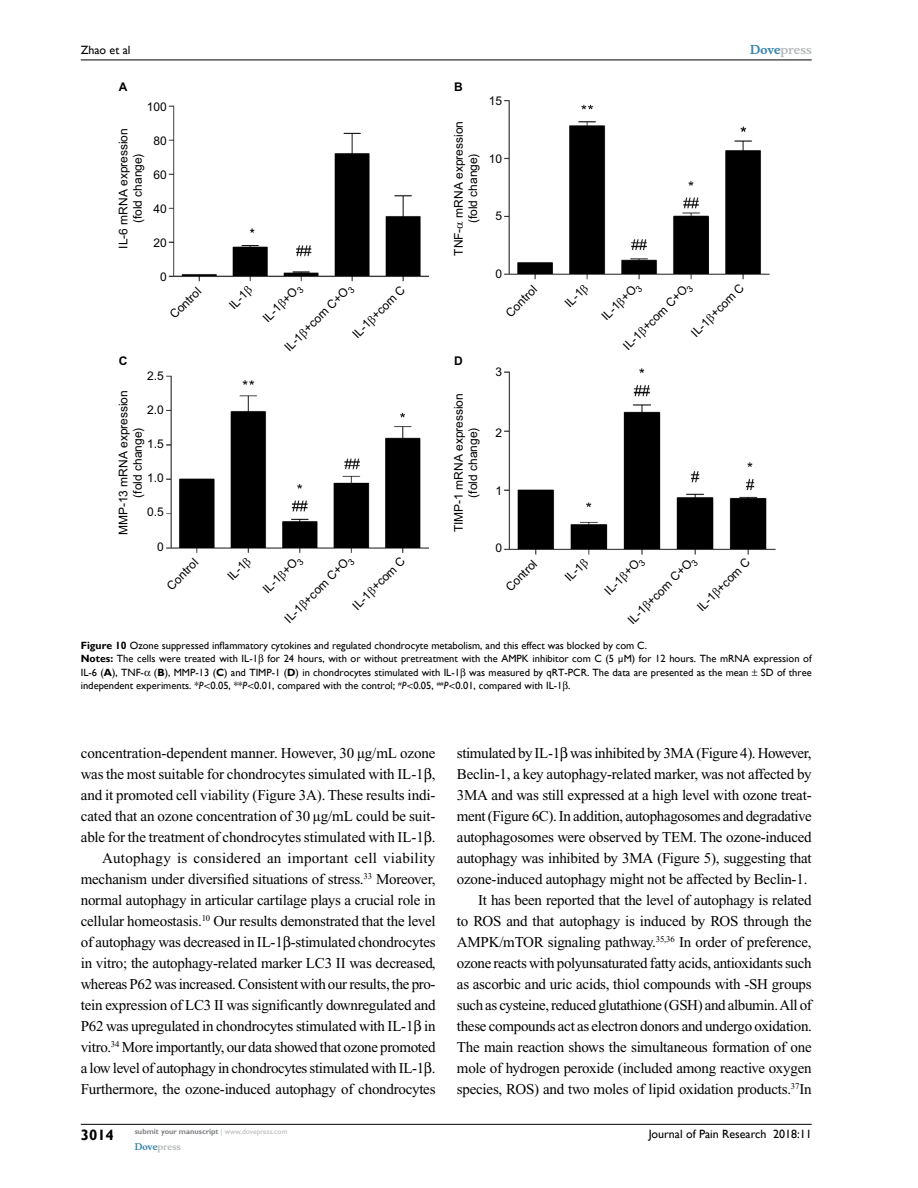
<style>
.page{position:relative;width:918px;height:1188px;background:#fff}
.page>*{position:absolute;margin:0;border:0;box-sizing:border-box;transform-origin:0 0}
.t1{font:15px/21px "Times New Roman";letter-spacing:-.015em;color:#000;text-align:right}
.t2{font:700 15px "Gill Sans";color:#000}
.t3{font:12px/14.4px "Arial";color:#000;text-align:center}
.t4{font:12px "Gill Sans";color:#000}
.t5{font:700 12px "Musee";color:#b8babc}
.t6{font:700 12px "Arial";color:#000}
.t7{font:10.5px/13.5px "Gill Sans";color:#000}
.t8{font:700 9px "Musee";color:#b8babc}
.t9{font:700 7.5px "Gill Sans";color:#808285}
.s1{color:#3785ad}
.s2{font-weight:700}
.s3{font-style:italic}
.s4{font-weight:400;color:#b8babc}
</style>
<div class="page">
<hr style="left:81px;top:1124px;width:731px;height:1px;background:#000">
<hr style="left:81px;top:60px;width:731px;height:1px;background:#000">
<img style="left:166px;top:100px;width:609px;height:454px">
<svg style="left:457px;top:221px;width:6px;height:7px"></svg>
<svg style="left:579px;top:283px;width:12px;height:12px"></svg>
<svg style="left:616px;top:297px;width:11px;height:11px"></svg>
<svg style="left:637px;top:326px;width:12px;height:11px"></svg>
<svg style="left:705px;top:313px;width:12px;height:11px"></svg>
<svg style="left:243px;top:285px;width:12px;height:12px"></svg>
<svg style="left:277px;top:298px;width:11px;height:12px"></svg>
<svg style="left:299px;top:328px;width:11px;height:11px"></svg>
<svg style="left:367px;top:315px;width:11px;height:11px"></svg>
<p class="t4" style="left:81px;top:43px;width:51px">Zhao et al</p>
<p class="t6" style="left:119px;top:78px;width:10px">A</p>
<p class="t3" style="left:147px;top:99px;width:21px">100</p>
<p class="t3" style="left:116px;top:249px;width:122px;rotate:-90deg">IL-6 mRNA expression</p>
<p class="t3" style="left:130px;top:223px;width:71px;rotate:-90deg">(fold change)</p>
<p class="t3" style="left:154px;top:133px;width:15px">80</p>
<p class="t3" style="left:154px;top:167px;width:15px">60</p>
<p class="t3" style="left:154px;top:201px;width:15px">40</p>
<p class="t3" style="left:154px;top:235px;width:15px">20</p>
<p class="t6" style="left:119px;top:353px;width:10px">C</p>
<p class="t3" style="left:160px;top:269px;width:8px">0</p>
<p class="t3" style="left:349px;top:331px;width:70px;rotate:-45deg">IL-1 +com C</p>
<p class="t3" style="left:281px;top:344px;width:92px;rotate:-45deg">IL-1 +com C+O<sub>3</sub></p>
<p class="t3" style="left:167px;top:311px;width:40px;rotate:-45deg">Control</p>
<p class="t3" style="left:226px;top:302px;width:22px;rotate:-45deg">IL-1</p>
<p class="t3" style="left:260px;top:315px;width:50px;rotate:-45deg">IL-1 +O<sub>3</sub></p>
<p class="t3" style="left:147px;top:369px;width:18px">2.5</p>
<p class="t3" style="left:116px;top:535px;width:147px;rotate:-90deg">MMP-13 mRNA expression (fold change)</p>
<p class="t3" style="left:147px;top:403px;width:18px">2.0</p>
<p class="t3" style="left:147px;top:437px;width:18px">1.5</p>
<p class="t3" style="left:147px;top:471px;width:18px">1.0</p>
<p class="t3" style="left:147px;top:505px;width:18px">0.5</p>
<p class="t3" style="left:157px;top:539px;width:8px">0</p>
<p class="t3" style="left:349px;top:603px;width:70px;rotate:-45deg">IL-1 +com C</p>
<p class="t3" style="left:281px;top:616px;width:92px;rotate:-45deg">IL-1 +com C+O<sub>3</sub></p>
<p class="t3" style="left:164px;top:583px;width:40px;rotate:-45deg">Control</p>
<p class="t3" style="left:224px;top:573px;width:22px;rotate:-45deg">IL-1</p>
<p class="t3" style="left:260px;top:586px;width:50px;rotate:-45deg">IL-1 +O<sub>3</sub></p>
<p class="t6" style="left:454px;top:78px;width:10px">B</p>
<p class="t3" style="left:451px;top:256px;width:136px;rotate:-90deg">TNF- mRNA expression (fold change)</p>
<p class="t6" style="left:454px;top:353px;width:10px">D</p>
<p class="t3" style="left:451px;top:532px;width:141px;rotate:-90deg">TIMP-1 mRNA expression (fold change)</p>
<p class="t3" style="left:489px;top:93px;width:15px">15</p>
<p class="t3" style="left:489px;top:151px;width:15px">10</p>
<p class="t3" style="left:496px;top:209px;width:8px">5</p>
<p class="t3" style="left:496px;top:266px;width:8px">0</p>
<p class="t5" style="left:750px;top:43px;width:63px"><span class="s1">Dove</span>press</p>
<p class="t3" style="left:688px;top:329px;width:70px;rotate:-45deg">IL-1 +com C</p>
<p class="t3" style="left:503px;top:310px;width:40px;rotate:-45deg">Control</p>
<p class="t3" style="left:562px;top:300px;width:22px;rotate:-45deg">IL-1</p>
<p class="t3" style="left:598px;top:313px;width:50px;rotate:-45deg">IL-1 +O<sub>3</sub></p>
<p class="t3" style="left:620px;top:343px;width:92px;rotate:-45deg">IL-1 +com C+O<sub>3</sub></p>
<p class="t3" style="left:496px;top:364px;width:8px">3</p>
<p class="t3" style="left:496px;top:426px;width:8px">2</p>
<p class="t3" style="left:496px;top:483px;width:8px">1</p>
<p class="t3" style="left:496px;top:541px;width:8px">0</p>
<p class="t3" style="left:625px;top:617px;width:92px;rotate:-45deg">IL-1 +com C+O<sub>3</sub></p>
<p class="t3" style="left:694px;top:604px;width:70px;rotate:-45deg">IL-1 +com C</p>
<p class="t3" style="left:503px;top:584px;width:40px;rotate:-45deg">Control</p>
<p class="t3" style="left:562px;top:574px;width:22px;rotate:-45deg">IL-1</p>
<p class="t3" style="left:601px;top:587px;width:50px;rotate:-45deg">IL-1 +O<sub>3</sub></p>
<p class="t7" style="left:81px;top:639px;width:732px"><span class="s2">Figure 10</span> Ozone suppressed inflammatory cytokines and regulated chondrocyte metabolism, and this effect was blocked by com C.<br><span class="s2">Notes:</span> The cells were treated with IL-1 for 24 hours, with or without pretreatment with the AMPK inhibitor com C (5 µM) for 12 hours. The mRNA expression of IL-6 (<span class="s2">A</span>), TNF- (<span class="s2">B</span>), MMP-13 (<span class="s2">C</span>) and TIMP-1 (<span class="s2">D</span>) in chondrocytes stimulated with IL-1 was measured by qRT-PCR. The data are presented as the mean SD of three independent experiments. *<span class="s3">P</span> 0.05, **<span class="s3">P</span> 0.01, compared with the control; <sup>#</sup><span class="s3">P</span> 0.05, <sup>##</sup><span class="s3">P</span> 0.01, compared with IL-1 .</p>
<p class="t1" style="left:81px;top:742px;width:356px">concentration-dependent manner. However, 30 µg/mL ozone was the most suitable for chondrocytes simulated with IL-1 , and it promoted cell viability (Figure 3A). These results indi&shy;cated that an ozone concentration of 30 µg/mL could be suit&shy;able for the treatment of chondrocytes stimulated with IL-1 .<br>Autophagy is considered an important cell viability mechanism under diversified situations of stress.<sup>33</sup> Moreover, normal autophagy in articular cartilage plays a crucial role in cellular homeostasis.<sup>10</sup> Our results demonstrated that the level of autophagy was decreased in IL-1 -stimulated chondrocytes in vitro; the autophagy-related marker LC3 II was decreased, whereas P62 was increased. Consistent with our results, the pro&shy;tein expression of LC3 II was significantly downregulated and P62 was upregulated in chondrocytes stimulated with IL-1 in vitro.<sup>34</sup> More importantly, our data showed that ozone promoted a low level of autophagy in chondrocytes stimulated with IL-1 .<br>Furthermore, the ozone-induced autophagy of chondrocytes</p>
<p class="t1" style="left:457px;top:742px;width:356px">stimulated by IL-1 was inhibited by 3MA (Figure 4). However,</p>
<p class="t1" style="left:457px;top:763px;width:356px">Beclin-1, a key autophagy-related marker, was not affected by</p>
<p class="t1" style="left:457px;top:784px;width:356px">3MA and was still expressed at a high level with ozone treat-</p>
<p class="t1" style="left:457px;top:805px;width:356px">ment (Figure 6C). In addition, autophagosomes and degradative</p>
<p class="t1" style="left:457px;top:826px;width:356px">autophagosomes were observed by TEM. The ozone-induced</p>
<p class="t1" style="left:457px;top:847px;width:356px">autophagy was inhibited by 3MA (Figure 5), suggesting that</p>
<p class="t1" style="left:457px;top:868px;width:352px">ozone-induced autophagy might not be affected by Beclin-1.</p>
<p class="t1" style="left:478px;top:889px;width:335px">It has been reported that the level of autophagy is related</p>
<p class="t1" style="left:457px;top:910px;width:356px">to ROS and that autophagy is induced by ROS through the</p>
<p class="t1" style="left:457px;top:931px;width:356px">AMPK/mTOR signaling pathway.<sup>35,36</sup> In order of preference,</p>
<p class="t1" style="left:457px;top:952px;width:356px">ozone reacts with polyunsaturated fatty acids, antioxidants such</p>
<p class="t1" style="left:457px;top:973px;width:356px">as ascorbic and uric acids, thiol compounds with -SH groups</p>
<p class="t1" style="left:457px;top:994px;width:357px">such as cysteine, reduced glutathione (GSH) and albumin. All of</p>
<p class="t1" style="left:457px;top:1015px;width:357px">these compounds act as electron donors and undergo oxidation.</p>
<p class="t1" style="left:457px;top:1036px;width:356px">The main reaction shows the simultaneous formation of one</p>
<p class="t1" style="left:457px;top:1057px;width:356px">mole of hydrogen peroxide (included among reactive oxygen</p>
<p class="t1" style="left:457px;top:1078px;width:356px">species, ROS) and two moles of lipid oxidation products.<sup>37</sup>In</p>
<p class="t2" style="left:81px;top:1126px;width:35px">3014</p>
<p class="t9" style="left:135px;top:1127px;width:154px">submit your manuscript <span class="s4">| www.dovepress.com</span></p>
<p class="t8" style="left:135px;top:1141px;width:48px"><span class="s1">Dove</span>press</p>
<p class="t4" style="left:649px;top:1127px;width:164px">Journal of Pain Research 2018:11</p>
</div>
